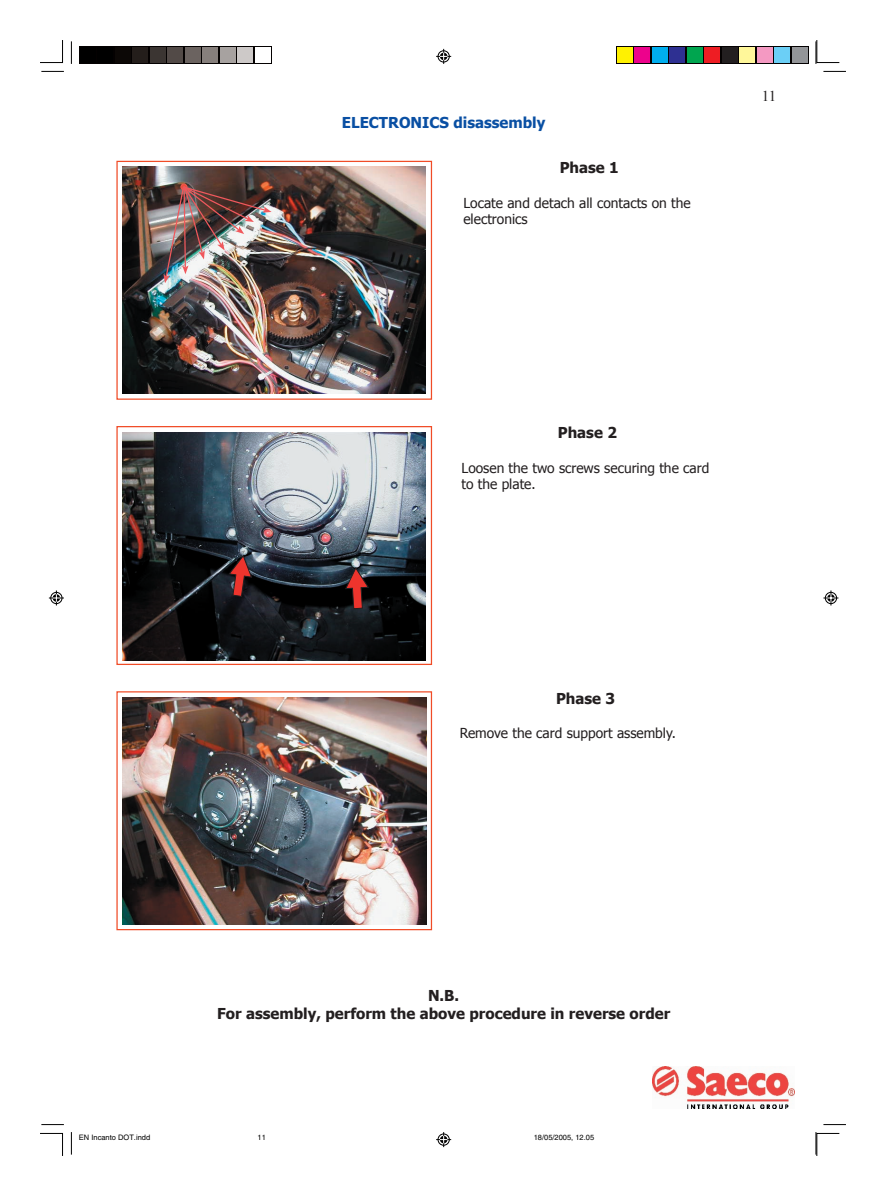
<style>
.page{position:relative;width:886px;height:1196px;background:#fff}
.page>*{position:absolute;margin:0;border:0;box-sizing:border-box;transform-origin:0 0}
.t1{font:700 15px "Tahoma";color:#231f20}
.t2{font:700 15px "Tahoma";color:#094fa3}
.t3{font:15px "Times New Roman";color:#231f20}
.t4{font:13.75px/16.5px "Tahoma";color:#231f20}
.t5{font:7.5px "Helvetica";color:#000}
</style>
<div class="page">
<img style="left:652px;top:1066px;width:142px;height:41px">
<img style="left:122px;top:167px;width:303px;height:226px">
<div style="left:116px;top:161px;width:316px;height:238px;border:1px solid #f04c27"></div>
<img style="left:122px;top:432px;width:304px;height:228px">
<div style="left:116px;top:426px;width:316px;height:239px;border:1px solid #f04c27"></div>
<img style="left:123px;top:697px;width:303px;height:227px">
<div style="left:116px;top:691px;width:316px;height:239px;border:1px solid #f04c27"></div>
<div style="left:180px;top:183px;width:7px;height:7px;border:1px solid #f0564b;border-radius:50%"></div>
<img style="left:162px;top:184px;width:109px;height:100px">
<svg style="left:225px;top:552px;width:31px;height:46px"></svg>
<svg style="left:343px;top:565px;width:28px;height:45px"></svg>
<svg style="left:79px;top:46px;width:192px;height:18px"></svg>
<div style="left:80px;top:48px;width:15px;height:15px;background:#000"></div>
<div style="left:98px;top:48px;width:15px;height:15px;background:#000"></div>
<div style="left:115px;top:48px;width:15px;height:15px;background:#0c0806"></div>
<div style="left:133px;top:48px;width:15px;height:15px;background:#241e1b"></div>
<div style="left:150px;top:48px;width:15px;height:15px;background:#3b3532"></div>
<div style="left:168px;top:48px;width:15px;height:15px;background:#524a47"></div>
<div style="left:185px;top:48px;width:15px;height:15px;background:#6b6360"></div>
<div style="left:203px;top:48px;width:15px;height:15px;background:#867f7c"></div>
<div style="left:220px;top:48px;width:15px;height:15px;background:#a7a2a0"></div>
<div style="left:238px;top:48px;width:15px;height:15px;background:#cdc9c8"></div>
<div style="left:255px;top:48px;width:15px;height:15px;background:#fff"></div>
<svg style="left:616px;top:46px;width:192px;height:18px"></svg>
<div style="left:617px;top:48px;width:15px;height:15px;background:#fff101"></div>
<div style="left:634px;top:48px;width:15px;height:15px;background:#ed028c"></div>
<div style="left:652px;top:48px;width:15px;height:15px;background:#00aeef"></div>
<div style="left:669px;top:48px;width:15px;height:15px;background:#2e3092"></div>
<div style="left:687px;top:48px;width:15px;height:15px;background:#00a54f"></div>
<div style="left:704px;top:48px;width:15px;height:15px;background:#ee1d23"></div>
<div style="left:722px;top:48px;width:15px;height:15px;background:#231f20"></div>
<div style="left:739px;top:48px;width:15px;height:15px;background:#fff79a"></div>
<div style="left:757px;top:48px;width:15px;height:15px;background:#f499c2"></div>
<div style="left:774px;top:48px;width:15px;height:15px;background:#6bcff6"></div>
<div style="left:792px;top:48px;width:15px;height:15px;background:#939598"></div>
<svg style="left:71px;top:41px;width:1px;height:23px"></svg>
<svg style="left:41px;top:71px;width:23px;height:1px"></svg>
<svg style="left:823px;top:71px;width:22px;height:1px"></svg>
<svg style="left:71px;top:1132px;width:1px;height:22px"></svg>
<svg style="left:41px;top:1124px;width:23px;height:1px"></svg>
<svg style="left:823px;top:1124px;width:22px;height:1px"></svg>
<svg style="left:40px;top:40px;width:23px;height:23px"></svg>
<svg style="left:815px;top:40px;width:24px;height:24px"></svg>
<svg style="left:40px;top:1132px;width:23px;height:23px"></svg>
<svg style="left:815px;top:1132px;width:24px;height:23px"></svg>
<svg style="left:436px;top:49px;width:15px;height:15px"></svg>
<svg style="left:436px;top:1132px;width:15px;height:14px"></svg>
<svg style="left:49px;top:590px;width:15px;height:15px"></svg>
<svg style="left:823px;top:590px;width:15px;height:15px"></svg>
<p class="t2" style="left:342px;top:112px;width:205px">ELECTRONICS disassembly</p>
<p class="t1" style="left:559px;top:157px;width:61px">Phase 1</p>
<p class="t4" style="left:463px;top:194px;width:229px">Locate and detach all contacts on the electronics</p>
<p class="t3" style="left:761px;top:86px;width:16px">11</p>
<p class="t1" style="left:558px;top:422px;width:61px">Phase 2</p>
<p class="t4" style="left:461px;top:458px;width:249px">Loosen the two screws securing the card to the plate.</p>
<p class="t1" style="left:556px;top:687px;width:61px">Phase 3</p>
<p class="t4" style="left:459px;top:724px;width:218px">Remove the card support assembly.</p>
<p class="t1" style="left:428px;top:985px;width:33px">N.B.</p>
<p class="t1" style="left:217px;top:1003px;width:454px">For assembly, perform the above procedure in reverse order</p>
<p class="t5" style="left:79px;top:1132px;width:73px">EN Incanto DOT.indd</p>
<p class="t5" style="left:257px;top:1132px;width:10px">11</p>
<p class="t5" style="left:533px;top:1132px;width:62px">18/05/2005, 12.05</p>
</div>
